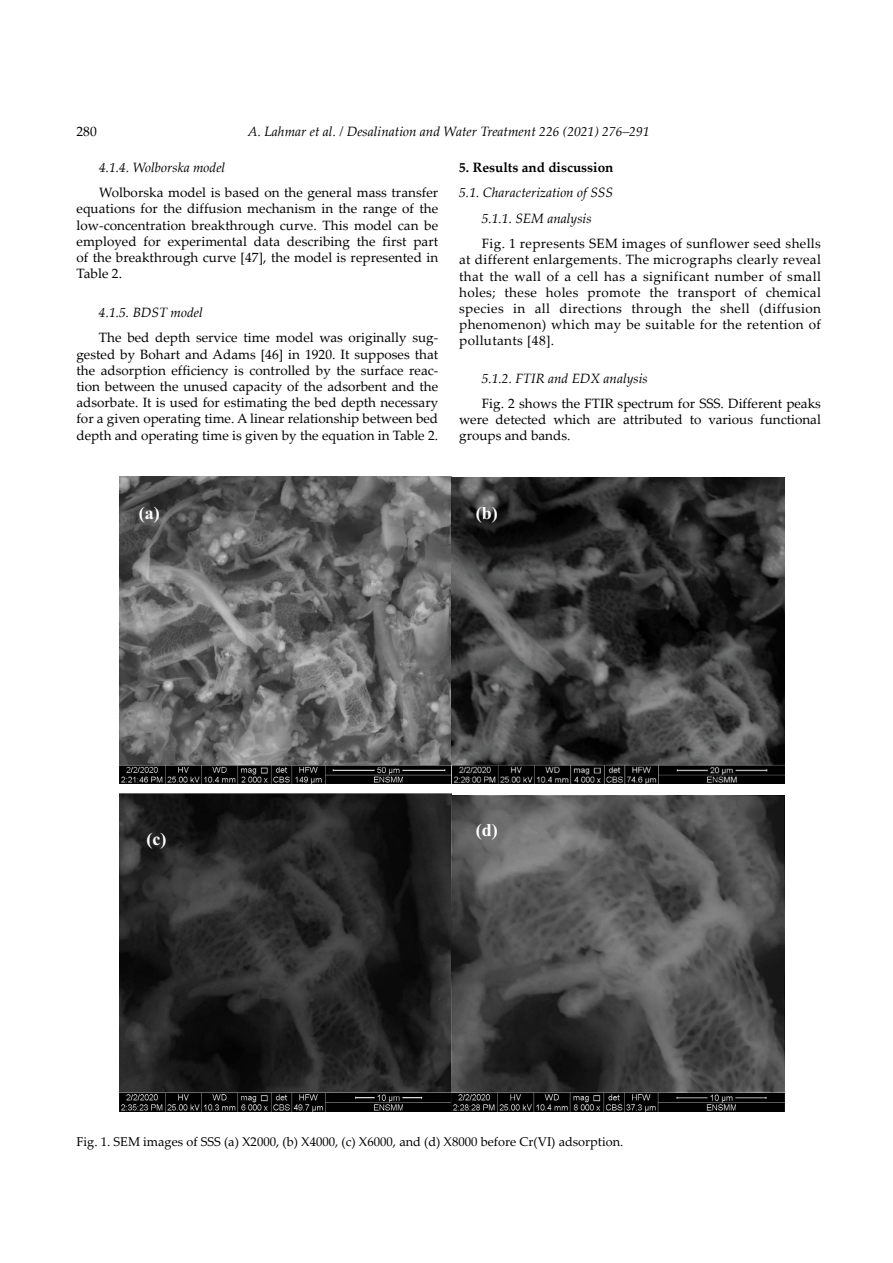
<style>
.page{position:relative;width:893px;height:1263px;background:#fff}
.page>*{position:absolute;margin:0;border:0;box-sizing:border-box;transform-origin:0 0}
.t1{font:700 18px "Times New Roman";color:#fff}
.t2{font:13.5px/16.2px "Palatino Linotype";color:#000;text-align:justify}
.t3{font:italic 13.5px/25.5px "Palatino Linotype";color:#000;text-align:center}
.t4{font:700 13.5px "Palatino Linotype";color:#000}
.t5{font:12.75px "Palatino Linotype";color:#000}
</style>
<div class="page">
<img style="left:119px;top:476px;width:333px;height:307px">
<img style="left:452px;top:478px;width:332px;height:306px">
<img style="left:119px;top:794px;width:665px;height:318px">
<p class="t2" style="left:77px;top:123px;width:22px">280</p>
<p class="t3" style="left:248px;top:119px;width:403px">A. Lahmar et al. / Desalination and Water Treatment 226 (2021) 276–291</p>
<p class="t3" style="left:99px;top:154px;width:128px">4.1.4. Wolborska model</p>
<p class="t2" style="left:76px;top:184px;width:363px;text-indent:23px">Wolborska model is based on the general mass transfer equations for the diffusion mechanism in the range of the low-concentration breakthrough curve. This model can be employed for experimental data describing the first part of the breakthrough curve [47], the model is represented in Table 2.</p>
<p class="t3" style="left:99px;top:299px;width:105px">4.1.5. BDST model</p>
<p class="t2" style="left:76px;top:329px;width:363px;text-indent:23px">The bed depth service time model was originally sug&shy;gested by Bohart and Adams [46] in 1920. It supposes that the adsorption efficiency is controlled by the surface reac&shy;tion between the unused capacity of the adsorbent and the adsorbate. It is used for estimating the bed depth necessary for a given operating time. A linear relationship between bed depth and operating time is given by the equation in Table 2.</p>
<p class="t4" style="left:459px;top:158px;width:156px">5. Results and discussion</p>
<p class="t3" style="left:459px;top:180px;width:155px">5.1. Characterization of SSS<br>5.1.1. SEM analysis</p>
<p class="t2" style="left:459px;top:235px;width:363px;text-indent:23px">Fig. 1 represents SEM images of sunflower seed shells at different enlargements. The micrographs clearly reveal that the wall of a cell has a significant number of small holes; these holes promote the transport of chemical species in all directions through the shell (diffusion phenomenon) which may be suitable for the retention of pollutants [48].</p>
<p class="t3" style="left:482px;top:365px;width:168px">5.1.2. FTIR and EDX analysis</p>
<p class="t2" style="left:459px;top:395px;width:363px;text-indent:23px">Fig. 2 shows the FTIR spectrum for SSS. Different peaks were detected which are attributed to various functional groups and bands.</p>
<h1 class="t1" style="left:139px;top:501px;width:22px">(a)</h1>
<h1 class="t1" style="left:476px;top:501px;width:23px">(b)</h1>
<h1 class="t1" style="left:146px;top:827px;width:22px">(c)</h1>
<h1 class="t1" style="left:476px;top:818px;width:23px">(d)</h1>
<p class="t5" style="left:76px;top:1132px;width:548px">Fig. 1. SEM images of SSS (a) X2000, (b) X4000, (c) X6000, and (d) X8000 before Cr(VI) adsorption.</p>
</div>
